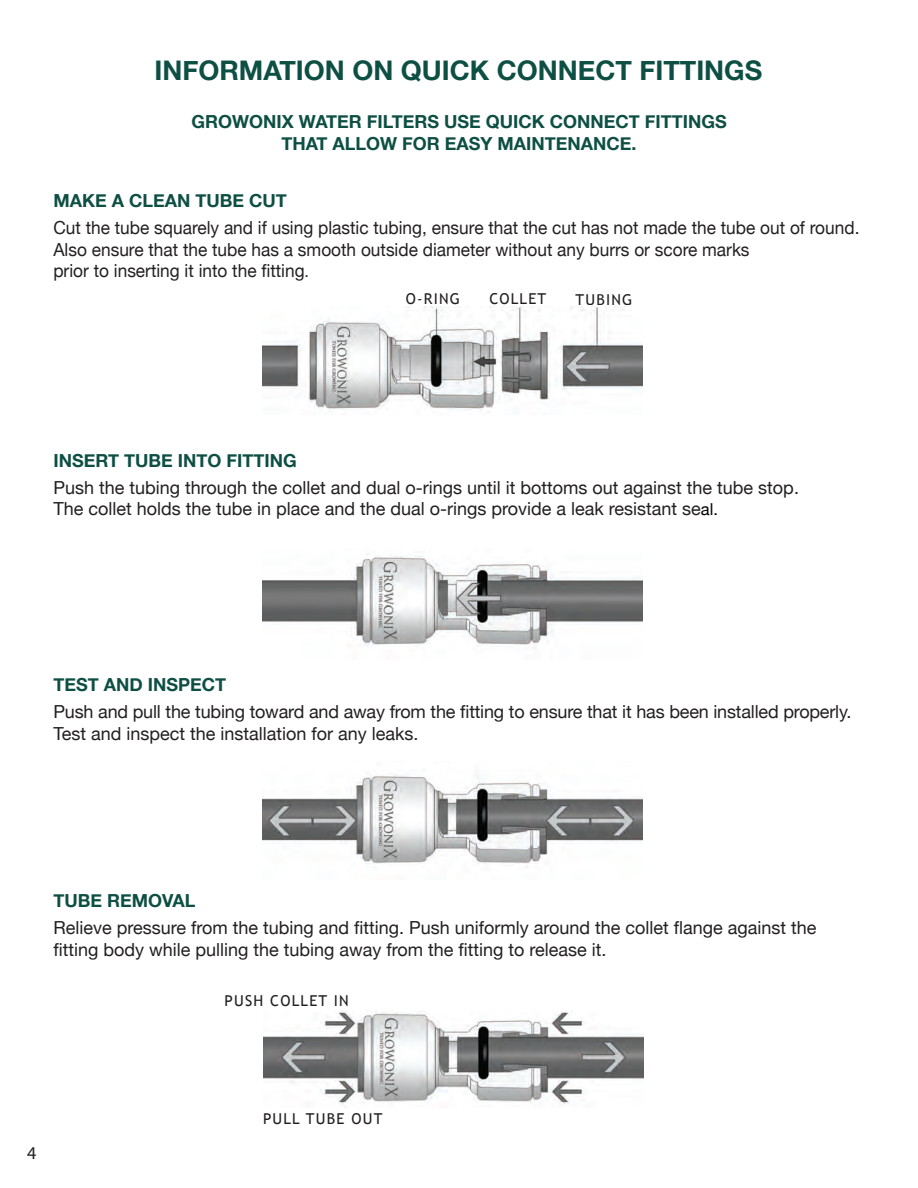
<style>
.page{position:relative;width:918px;height:1188px;background:#fff}
.page>*{position:absolute;margin:0;border:0;box-sizing:border-box;transform-origin:0 0}
.t1{font:700 27px "Helvetica Neue";color:#0e4f44}
.t2{font:18px/21.6px "Helvetica Neue";color:#231f20}
.t3{font:18px/21.6px "Helvetica Neue";color:#231f20;scale:.96 1}
.t4{font:700 18px/21.6px "Helvetica Neue";color:#0e4f44;text-align:center}
.t5{font:18px "Myriad Pro";color:#231f20}
.t6{font:15px "Trebuchet MS";letter-spacing:.08em;color:#231f20}
.s1{font-size:16.5px}
.s2{font-size:16.5px;color:#000}
</style>
<div class="page">
<img style="left:263px;top:1011px;width:380px;height:95px">
<img style="left:263px;top:773px;width:380px;height:94px">
<img style="left:263px;top:554px;width:380px;height:95px">
<img style="left:263px;top:306px;width:380px;height:106px">
<svg style="left:406px;top:306px;width:64px;height:9px"></svg>
<h1 class="t1" style="left:154px;top:50px;width:609px">INFORMATION ON QUICK CONNECT FITTINGS</h1>
<p class="t4" style="left:192px;top:112px;width:537px">GROWONIX WATER FILTERS USE QUICK CONNECT FITTINGS<br>THAT ALLOW FOR EASY MAINTENANCE.</p>
<p class="t4" style="left:53px;top:190px;width:235px">MAKE A CLEAN TUBE CUT</p>
<p class="t3" style="left:53px;top:218px;width:841px">Cut the tube squarely and if using plastic tubing, ensure that the cut has not made the tube out of round.<br>Also ensure that the tube has a smooth outside diameter without any burrs or score marks<br>prior to inserting it into the fitting<span class="s1">.</span></p>
<p class="t6" style="left:406px;top:289px;width:56px">O-RING</p>
<p class="t6" style="left:489px;top:290px;width:59px">COLLET</p>
<p class="t6" style="left:576px;top:290px;width:58px">TUBING</p>
<p class="t4" style="left:53px;top:450px;width:245px">INSERT TUBE INTO FITTING</p>
<p class="t2" style="left:53px;top:477px;width:747px">Push the tubing through the collet and dual o-rings until it bottoms out against the tube stop.<br>The collet holds the tube in place and the dual o-rings provide a leak resistant se<span class="s2">al.</span></p>
<p class="t4" style="left:53px;top:674px;width:174px">TEST AND INSPECT</p>
<p class="t2" style="left:53px;top:702px;width:800px">Push and pull the tubing toward and away from the fitting to ensure that it has been installed properly.<br>Test and inspect the installation for any leaks.</p>
<p class="t4" style="left:53px;top:890px;width:144px">TUBE REMOVAL</p>
<p class="t2" style="left:53px;top:918px;width:765px">Relieve pressure from the tubing and fitting. Push uniformly around the collet flange against the fitting body while pulling the tubing away from the fitting to release it.</p>
<p class="t6" style="left:225px;top:991px;width:126px">PUSH COLLET IN</p>
<p class="t5" style="left:27px;top:1142px;width:11px">4</p>
<p class="t6" style="left:263px;top:1110px;width:121px">PULL TUBE OUT</p>
</div>
